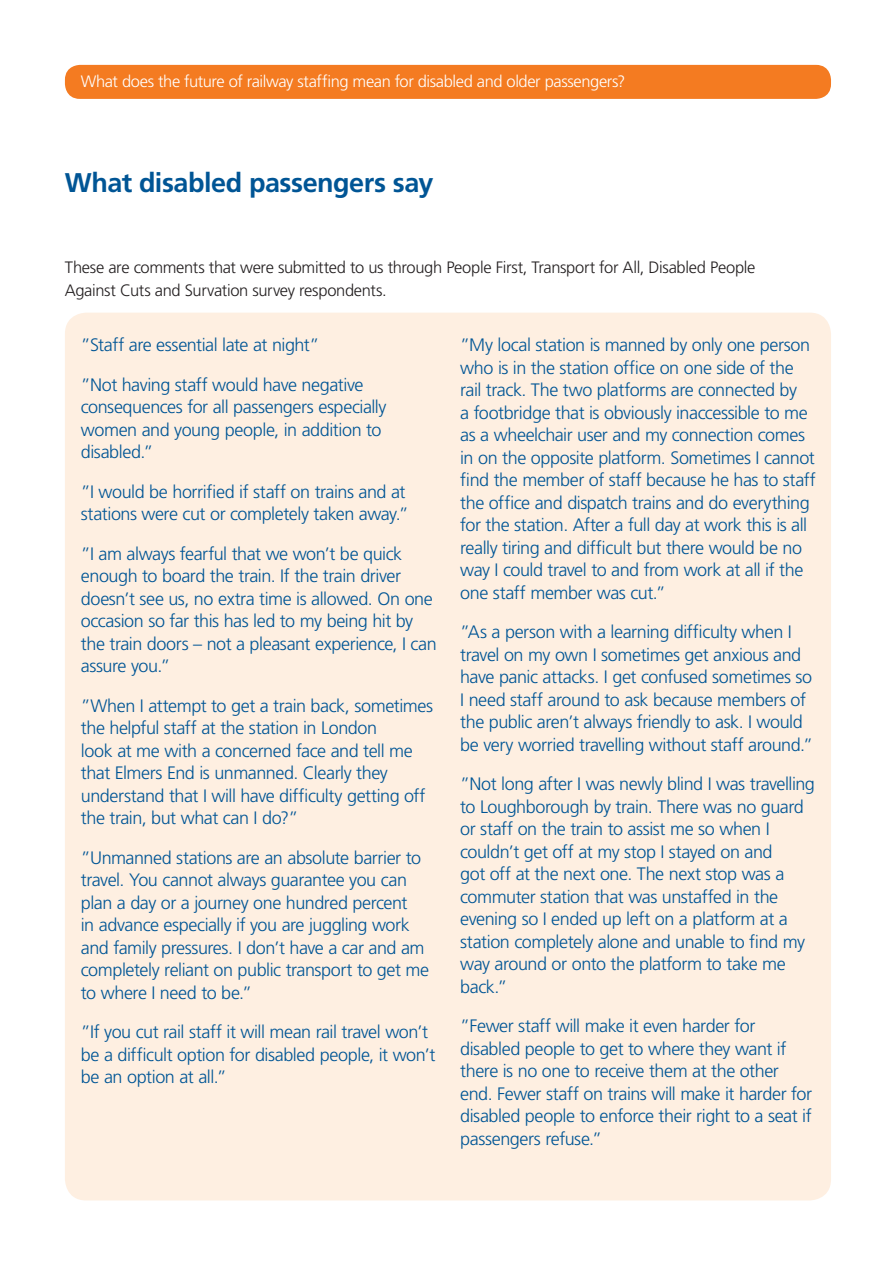
<style>
.page{position:relative;width:894px;height:1264px;background:#fff}
.page>*{position:absolute;margin:0;border:0;box-sizing:border-box;transform-origin:0 0}
.t1{font:700 27px "Frutiger";letter-spacing:-.02em;color:#005595}
.t2{font:300 18px/22.5px "Frutiger";letter-spacing:-.025em;color:#005595}
.t3{font:300 16.5px/22.5px "Frutiger";letter-spacing:-.02em;color:#231f20}
.t4{font:300 16.5px "Frutiger";letter-spacing:-.025em;color:#fff}
</style>
<div class="page">
<div style="left:65px;top:65px;width:765px;height:34px;background:#f47b21;border-radius:15px"></div>
<div style="left:65px;top:313px;width:765px;height:887px;background:#feefe1;border-radius:21px"></div>
<p class="t4" style="left:81px;top:72px;width:546px">What does the future of railway staffing mean for disabled and older passengers?</p>
<h1 class="t1" style="left:65px;top:167px;width:370px">What disabled passengers say</h1>
<p class="t3" style="left:65px;top:256px;width:691px">These are comments that were submitted to us through People First, Transport for All, Disabled People<br>Against Cuts and Survation survey respondents.</p>
<p class="t2" style="left:81px;top:325px;width:284px;line-height:39.5px">”Staff are essential late at night”<br>”Not having staff would have negative</p>
<p class="t2" style="left:81px;top:396px;width:307px">consequences for all passengers especially women and young people, in addition to disabled.”</p>
<p class="t2" style="left:81px;top:480px;width:329px">”I would be horrified if staff on trains and at stations were cut or completely taken away.”</p>
<p class="t2" style="left:81px;top:542px;width:357px">”I am always fearful that we won’t be quick enough to board the train. If the train driver doesn’t see us, no extra time is allowed. On one occasion so far this has led to my being hit by the train doors – not a pleasant experience, I can assure you.”</p>
<p class="t2" style="left:81px;top:694px;width:353px">”When I attempt to get a train back, sometimes the helpful staff at the station in London<br>look at me with a concerned face and tell me that Elmers End is unmanned. Clearly they understand that I will have difficulty getting off the train, but what can I do?”</p>
<p class="t2" style="left:81px;top:846px;width:350px">”Unmanned stations are an absolute barrier to travel. You cannot always guarantee you can plan a day or a journey one hundred percent<br>in advance especially if you are juggling work and family pressures. I don’t have a car and am completely reliant on public transport to get me to where I need to be.”</p>
<p class="t2" style="left:81px;top:1021px;width:356px">”If you cut rail staff it will mean rail travel won’t be a difficult option for disabled people, it won’t be an option at all.”</p>
<p class="t2" style="left:460px;top:334px;width:357px">”My local station is manned by only one person who is in the station office on one side of the rail track. The two platforms are connected by<br>a footbridge that is obviously inaccessible to me as a wheelchair user and my connection comes in on the opposite platform. Sometimes I cannot find the member of staff because he has to staff the office and dispatch trains and do everything for the station. After a full day at work this is all really tiring and difficult but there would be no way I could travel to and from work at all if the one staff member was cut.”</p>
<p class="t2" style="left:460px;top:621px;width:354px">”As a person with a learning difficulty when I travel on my own I sometimes get anxious and have panic attacks. I get confused sometimes so I need staff around to ask because members of the public aren’t always friendly to ask. I would be very worried travelling without staff around.”</p>
<p class="t2" style="left:460px;top:773px;width:356px">”Not long after I was newly blind I was travelling to Loughborough by train. There was no guard or staff on the train to assist me so when I couldn’t get off at my stop I stayed on and<br>got off at the next one. The next stop was a commuter station that was unstaffed in the evening so I ended up left on a platform at a station completely alone and unable to find my way around or onto the platform to take me back.”</p>
<p class="t2" style="left:460px;top:1015px;width:353px">”Fewer staff will make it even harder for disabled people to get to where they want if there is no one to receive them at the other end. Fewer staff on trains will make it harder for disabled people to enforce their right to a seat if passengers refuse.”</p>
</div>
